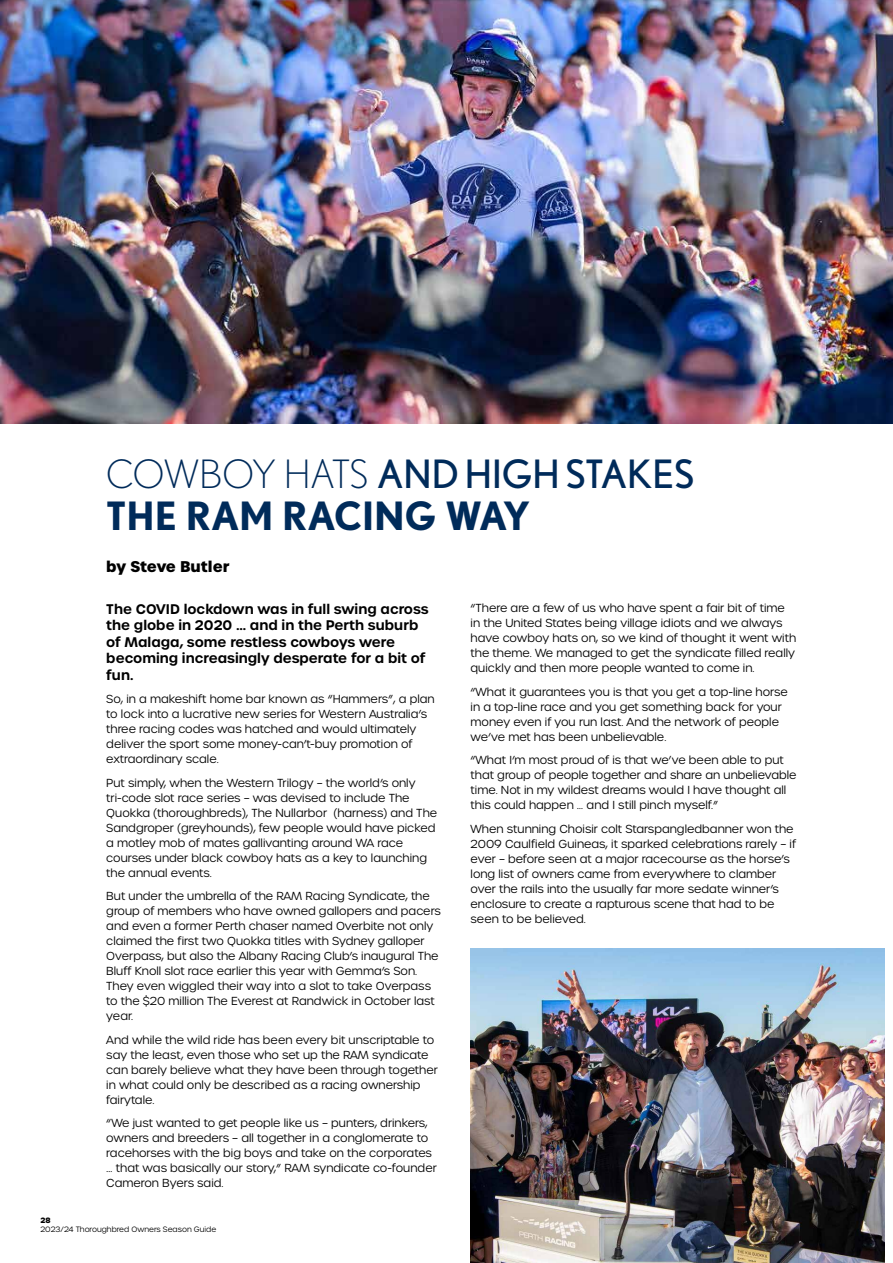
<style>
.page{position:relative;width:893px;height:1263px;background:#fff}
.page>*{position:absolute;margin:0;border:0;box-sizing:border-box;transform-origin:0 0}
.t1{font:700 39px/42px "Nobel";color:#002b5a}
.t2{font:700 15px "Urbane";letter-spacing:-.005em;color:#000}
.t3{font:600 13.5px/16.5px "Urbane";color:#000}
.t4{font:300 11.25px/15px "Urbane";color:#000}
.t5{font:300 7.5px "Urbane";color:#000}
.t6{font:700 7.5px "Urbane";color:#000}
.s1{font-weight:300}
.s2{font-weight:400}
</style>
<div class="page">
<img style="left:0;top:0;width:893px;height:423px">
<img style="left:471px;top:948px;width:413px;height:315px">
<h1 class="t1" style="left:106px;top:452px;width:589px"><span class="s1">COWBOY HATS</span> <span class="s2">AND HIGH STAKES<br></span>THE RAM RACING WAY</h1>
<h2 class="t2" style="left:106px;top:556px;width:125px">by Steve Butler</h2>
<p class="t3" style="left:106px;top:601px;width:324px">The COVID lockdown was in full swing across the globe in 2020 … and in the Perth suburb of Malaga, some restless cowboys were becoming increasingly desperate for a bit of fun.</p>
<p class="t4" style="left:106px;top:692px;width:330px">So, in a makeshift home bar known as “Hammers”, a plan to lock into a lucrative new series for Western Australia’s three racing codes was hatched and would ultimately deliver the sport some money-can’t-buy promotion of extraordinary scale.</p>
<p class="t4" style="left:106px;top:775px;width:332px">Put simply, when the Western Trilogy – the world’s only tri-code slot race series – was devised to include The Quokka (thoroughbreds), The Nullarbor (harness) and The Sandgroper (greyhounds), few people would have picked a motley mob of mates gallivanting around WA race courses under black cowboy hats as a key to launching the annual events.</p>
<p class="t4" style="left:106px;top:889px;width:336px">But under the umbrella of the RAM Racing Syndicate, the group of members who have owned gallopers and pacers and even a former Perth chaser named Overbite not only claimed the first two Quokka titles with Sydney galloper Overpass, but also the Albany Racing Club’s inaugural The Bluff Knoll slot race earlier this year with Gemma’s Son.<br>They even wiggled their way into a slot to take Overpass to the $20 million The Everest at Randwick in October last year.</p>
<p class="t4" style="left:106px;top:1032px;width:333px">And while the wild ride has been every bit unscriptable to say the least, even those who set up the RAM syndicate can barely believe what they have been through together in what could only be described as a racing ownership fairytale.</p>
<p class="t4" style="left:106px;top:1115px;width:332px">“We just wanted to get people like us – punters, drinkers, owners and breeders – all together in a conglomerate to racehorses with the big boys and take on the corporates … that was basically our story,” RAM syndicate co-founder Cameron Byers said.</p>
<p class="t4" style="left:471px;top:600px;width:327px">“There are a few of us who have spent a fair bit of time in the United States being village idiots and we always have cowboy hats on, so we kind of thought it went with the theme. We managed to get the syndicate filled really quickly and then more people wanted to come in.</p>
<p class="t4" style="left:471px;top:684px;width:319px">“What it guarantees you is that you get a top-line horse in a top-line race and you get something back for your money even if you run last. And the network of people we’ve met has been unbelievable.</p>
<p class="t4" style="left:471px;top:752px;width:328px">“What I’m most proud of is that we’ve been able to put that group of people together and share an unbelievable time. Not in my wildest dreams would I have thought all this could happen … and I still pinch myself.”</p>
<p class="t4" style="left:471px;top:821px;width:327px">When stunning Choisir colt Starspangledbanner won the 2009 Caulfield Guineas, it sparked celebrations rarely – if ever – before seen at a major racecourse as the horse’s long list of owners came from everywhere to clamber over the rails into the usually far more sedate winner’s enclosure to create a rapturous scene that had to be seen to be believed.</p>
<p class="t6" style="left:41px;top:1215px;width:12px">28</p>
<p class="t5" style="left:41px;top:1224px;width:177px">2023/24 Thoroughbred Owners Season Guide</p>
</div>
